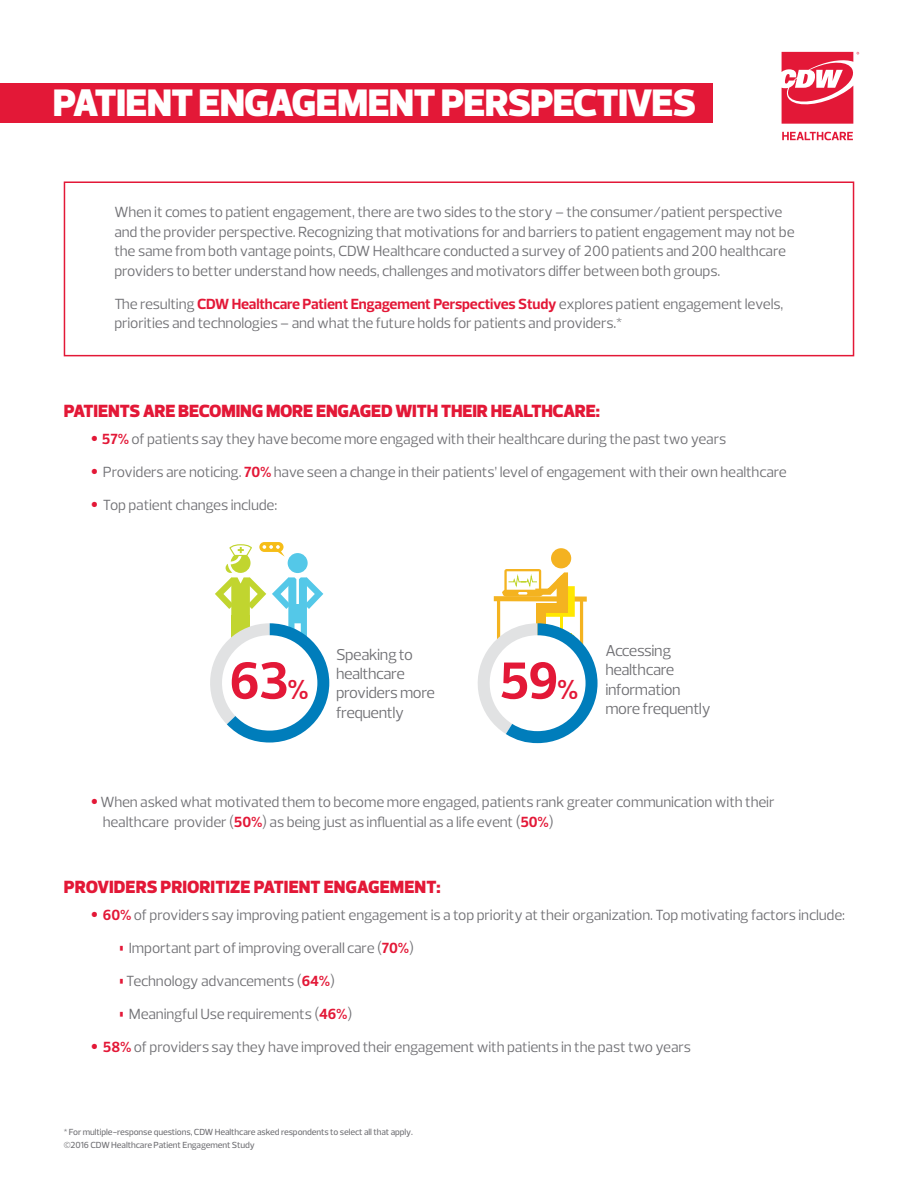
<style>
.page{position:relative;width:918px;height:1188px;background:#fff}
.page>*{position:absolute;margin:0;border:0;box-sizing:border-box;transform-origin:0 0}
.t1{font:700 53.1px "Prelo";color:#e31837}
.t2{font:900 39px "Prelo";letter-spacing:-.015em;color:#fff}
.t3{font:900 18px "Prelo";letter-spacing:-.005em;color:#e31837}
.t4{font:16.05px/19.2px "Prelo";letter-spacing:-.025em;color:#717175}
.t5{font:15px/19.5px "Prelo";letter-spacing:-.01em;color:#717175}
.t6{font:500 9px/12.6px "Prelo";letter-spacing:-.01em;color:#717175}
.s1{font-weight:700;color:#e31837}
.s2{font-family:"Arial";font-size:21px;color:#e31837}
.s3{font-size:28.05px}
.s4{font-size:39px;color:#e31837}
</style>
<div class="page">
<div style="left:64px;top:181px;width:790px;height:175px;background:#fff;border:2px solid #e31837"></div>
<div style="left:0;top:83px;width:713px;height:40px;background:#e31837"></div>
<svg style="left:782px;top:52px;width:77px;height:72px"></svg>
<svg style="left:782px;top:132px;width:71px;height:8px"></svg>
<svg style="left:210px;top:542px;width:119px;height:201px"></svg>
<div style="left:494px;top:596px;width:93px;height:6px;background:#f4b320"></div>
<div style="left:551px;top:548px;width:20px;height:20px;background:#f4b220;border-radius:10px"></div>
<div style="left:537px;top:604px;width:9px;height:35px;background:#f4b320"></div>
<hr style="left:560px;top:615px;width:2px;height:21px;background:#ffe700">
<hr style="left:497px;top:598px;width:3px;height:59px;background:#f4b320">
<hr style="left:580px;top:598px;width:3px;height:59px;background:#f4b320">
<svg style="left:478px;top:623px;width:120px;height:120px"></svg>
<svg style="left:502px;top:568px;width:73px;height:49px"></svg>
<h2 class="t2" style="left:53px;top:79px;width:645px">PATIENT ENGAGEMENT PERSPECTIVES</h2>
<p class="t5" style="left:114px;top:202px;width:682px">When it comes to patient engagement, there are two sides to the story – the consumer/patient perspective and the provider perspective. Recognizing that motivations for and barriers to patient engagement may not be the same from both vantage points, CDW Healthcare conducted a survey of 200 patients and 200 healthcare providers to better understand how needs, challenges and motivators differ between both groups.</p>
<p class="t5" style="left:114px;top:294px;width:670px">The resulting <span class="s1">CDW Healthcare Patient Engagement Perspectives Study</span> explores patient engagement levels, priorities and technologies – and what the future holds for patients and providers.*</p>
<p class="t3" style="left:64px;top:399px;width:538px">PATIENTS ARE BECOMING MORE ENGAGED WITH THEIR HEALTHCARE:</p>
<p class="t5" style="left:91px;top:429px;width:637px"><span class="s2">•</span> <span class="s1">57%</span> of patients say they have become more engaged with their healthcare during the past two years</p>
<p class="t5" style="left:91px;top:462px;width:698px"><span class="s2">•</span> Providers are noticing. <span class="s1">70%</span> have seen a change in their patients’ level of engagement with their own healthcare</p>
<p class="t5" style="left:91px;top:495px;width:188px"><span class="s2">•</span> Top patient changes include:</p>
<p class="t4" style="left:336px;top:645px;width:101px">Speaking to healthcare providers more frequently</p>
<p class="t4" style="left:605px;top:641px;width:107px">Accessing healthcare information more frequently</p>
<h1 class="t1" style="left:230px;top:648px;width:81px">63<span class="s3">%</span></h1>
<h1 class="t1" style="left:499px;top:648px;width:81px">59<span class="s3">%</span></h1>
<p class="t5" style="left:103px;top:792px;width:673px;text-indent:-12px"><span class="s2">•</span> When asked what motivated them to become more engaged, patients rank greater communication with their healthcare provider (<span class="s1">50%</span>) as being just as influential as a life event (<span class="s1">50%</span>)</p>
<p class="t3" style="left:64px;top:875px;width:378px">PROVIDERS PRIORITIZE PATIENT ENGAGEMENT:</p>
<p class="t5" style="left:91px;top:905px;width:756px"><span class="s2">•</span> <span class="s1">60%</span> of providers say improving patient engagement is a top priority at their organization. Top motivating factors include:</p>
<p class="t5" style="left:118px;top:938px;width:298px"><span class="s4">•</span> Important part of improving overall care (<span class="s1">70%</span>)</p>
<p class="t5" style="left:118px;top:971px;width:219px"><span class="s4">•</span>Technology advancements (<span class="s1">64%</span>)</p>
<p class="t5" style="left:118px;top:1004px;width:236px"><span class="s4">•</span> Meaningful Use requirements (<span class="s1">46%</span>)</p>
<p class="t5" style="left:91px;top:1037px;width:602px"><span class="s2">•</span> <span class="s1">58%</span> of providers say they have improved their engagement with patients in the past two years</p>
<p class="t6" style="left:64px;top:1126px;width:351px">* For multiple-response questions, CDW Healthcare asked respondents to select all that apply. ©2016 CDW Healthcare Patient Engagement Study</p>
</div>
